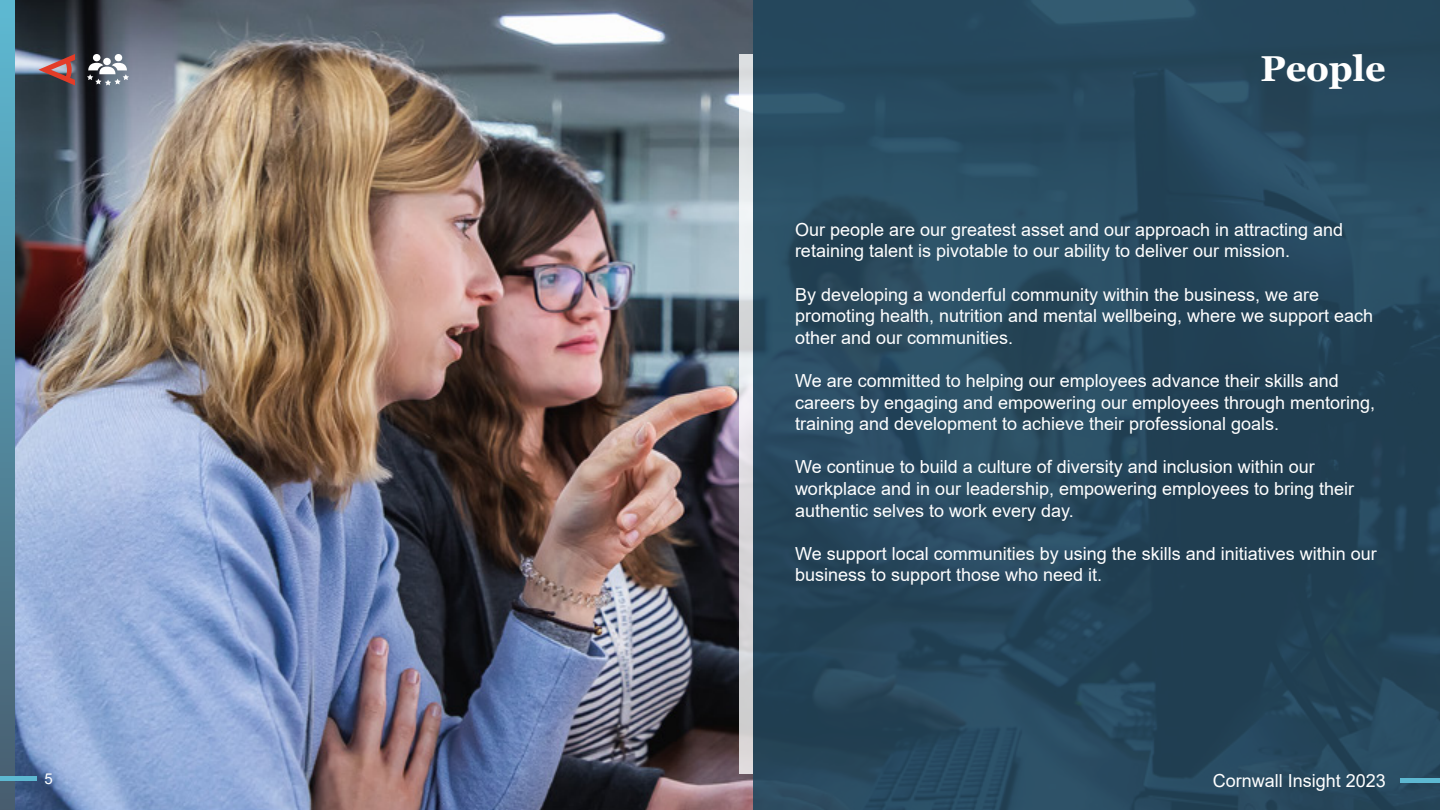
<style>
.page{position:relative;width:1440px;height:810px;background:#fff}
.page>*{position:absolute;margin:0;border:0;box-sizing:border-box;transform-origin:0 0}
.t1{font:700 36px "Georgia";color:#fff}
.t2{font:18px/21.6px "Arial";color:#fff}
.t3{font:15px "Arial";color:#fff}
</style>
<div class="page">
<img style="left:15px;top:0;width:738px;height:810px">
<svg style="left:753px;top:0;width:687px;height:810px;background:#26475c"></svg>
<div style="left:1401px;top:778px;width:39px;height:5px;background:#5db8d1"></div>
<svg style="left:0;top:0;width:15px;height:810px;background:#528ba0"></svg>
<hr style="left:0;top:776px;width:37px;height:4px;background:#5db8d1">
<svg style="left:39px;top:54px;width:36px;height:31px"></svg>
<svg style="left:739px;top:54px;width:14px;height:720px;background:#dfe0e2"></svg>
<div style="left:103px;top:58px;width:8px;height:7px;background:#fff;border-radius:50%"></div>
<div style="left:115px;top:54px;width:7px;height:7px;background:#fff;border-radius:50%"></div>
<div style="left:93px;top:54px;width:7px;height:7px;background:#fff;border-radius:50%"></div>
<svg style="left:87px;top:63px;width:42px;height:22px"></svg>
<p class="t3" style="left:45px;top:769px;width:10px">5</p>
<h1 class="t1" style="left:1260px;top:46px;width:127px">People</h1>
<p class="t2" style="left:795px;top:219px;width:550px">Our people are our greatest asset and our approach in attracting and retaining talent is pivotable to our ability to deliver our mission.</p>
<p class="t2" style="left:795px;top:283px;width:580px">By developing a wonderful community within the business, we are promoting health, nutrition and mental wellbeing, where we support each other and our communities.</p>
<p class="t2" style="left:795px;top:370px;width:582px">We are committed to helping our employees advance their skills and careers by engaging and empowering our employees through mentoring, training and development to achieve their professional goals.</p>
<p class="t2" style="left:795px;top:456px;width:561px">We continue to build a culture of diversity and inclusion within our workplace and in our leadership, empowering employees to bring their authentic selves to work every day.</p>
<p class="t2" style="left:795px;top:543px;width:583px">We support local communities by using the skills and initiatives within our business to support those who need it.</p>
<p class="t2" style="left:1213px;top:770px;width:175px">Cornwall Insight 2023</p>
</div>
